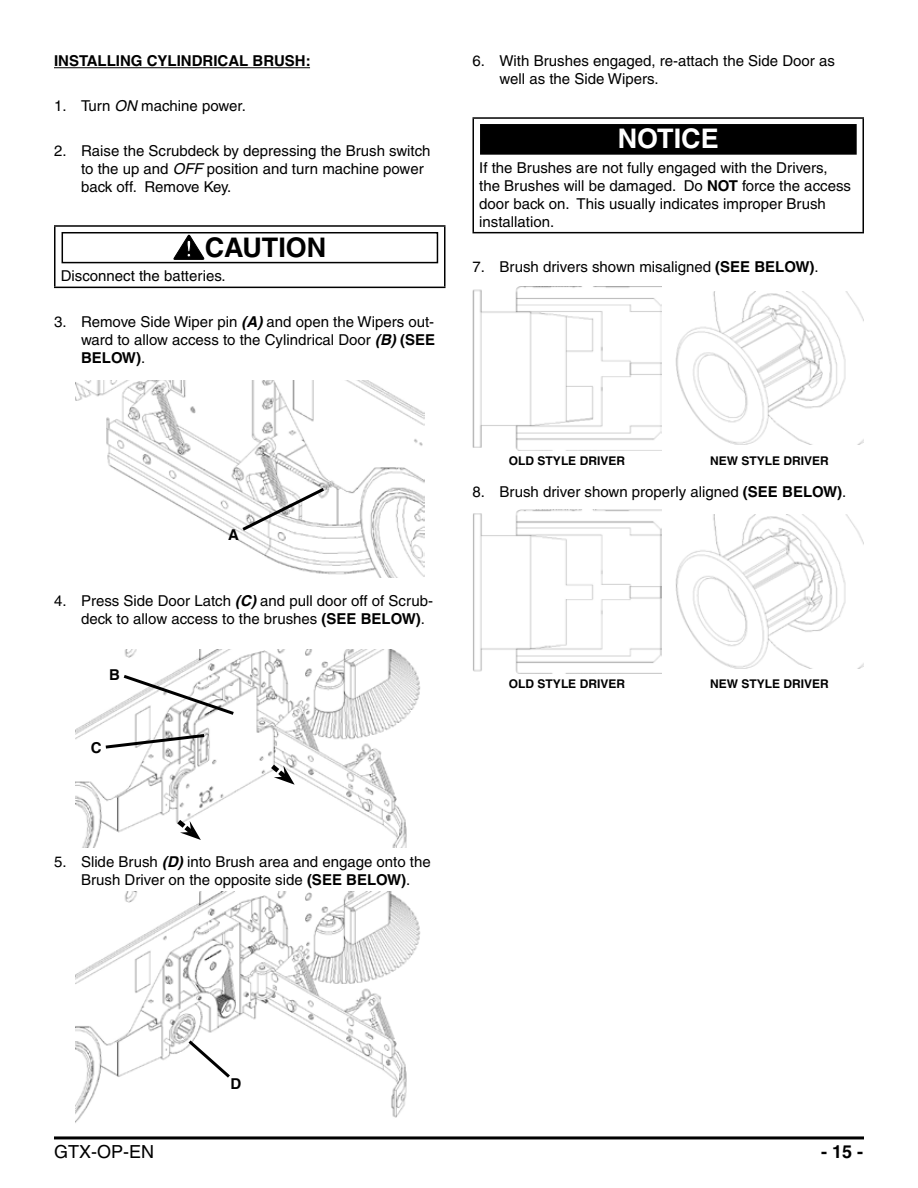
<style>
.page{position:relative;width:918px;height:1188px;background:#fff}
.page>*{position:absolute;margin:0;border:0;box-sizing:border-box;transform-origin:0 0}
.t1{font:700 27px "Helvetica";color:#000}
.t2{font:700 27px "Helvetica";color:#fff}
.t3{font:18px "Helvetica";color:#000}
.t4{font:700 18px "Helvetica";color:#000}
.t5{font:15px/18px "Helvetica";color:#000}
.t6{font:700 15px "Helvetica";color:#000}
.t7{font:700 12px "Helvetica";color:#000}
.s1{font-style:italic}
.s2{font-weight:700;font-style:italic}
.s3{font-weight:700}
</style>
<div class="page">
<hr style="left:54px;top:1136px;width:810px;height:3px;background:#000">
<hr style="left:54px;top:67px;width:256px;height:1px;background:#000">
<hr style="left:54px;top:225px;width:392px;height:2px;background:#000">
<hr style="left:54px;top:227px;width:2px;height:60px;background:#000">
<hr style="left:444px;top:227px;width:2px;height:60px;background:#000">
<hr style="left:54px;top:287px;width:392px;height:1px;background:#000">
<div style="left:62px;top:232px;width:376px;height:31px;background:#fff;border:2px solid #000"></div>
<svg style="left:173px;top:234px;width:31px;height:26px"></svg>
<hr style="left:472px;top:117px;width:392px;height:2px;background:#000">
<hr style="left:472px;top:119px;width:2px;height:113px;background:#000">
<hr style="left:862px;top:119px;width:2px;height:113px;background:#000">
<hr style="left:472px;top:232px;width:392px;height:1px;background:#000">
<div style="left:480px;top:124px;width:377px;height:31px;background:#000;border:2px solid #000"></div>
<img style="left:75px;top:380px;width:349px;height:198px">
<svg style="left:239px;top:485px;width:88px;height:48px"></svg>
<img style="left:75px;top:892px;width:346px;height:231px">
<svg style="left:185px;top:1037px;width:48px;height:44px"></svg>
<img style="left:472px;top:286px;width:190px;height:164px">
<img style="left:675px;top:291px;width:189px;height:154px">
<img style="left:473px;top:510px;width:189px;height:164px">
<img style="left:675px;top:515px;width:189px;height:153px">
<img style="left:75px;top:650px;width:346px;height:198px">
<svg style="left:120px;top:672px;width:117px;height:45px"></svg>
<svg style="left:172px;top:815px;width:29px;height:25px"></svg>
<svg style="left:266px;top:760px;width:29px;height:25px"></svg>
<svg style="left:103px;top:732px;width:104px;height:18px"></svg>
<p class="t6" style="left:54px;top:52px;width:258px">INSTALLING CYLINDRICAL BRUSH:</p>
<p class="t5" style="left:54px;top:97px;width:193px">1. Turn <span class="s1">ON</span> machine power.</p>
<p class="t5" style="left:81px;top:142px;width:351px;text-indent:-27px">2. Raise the Scrubdeck by depressing the Brush switch to the up and <span class="s1">OFF</span> position and turn machine power back off. Remove Key.</p>
<h1 class="t1" style="left:205px;top:231px;width:123px">CAUTION</h1>
<p class="t5" style="left:61px;top:267px;width:167px">Disconnect the batteries.</p>
<p class="t5" style="left:81px;top:313px;width:356px;text-align:justify;text-indent:-27px">3. Remove Side Wiper pin <span class="s2">(A)</span> and open the Wipers out&shy;ward to allow access to the Cylindrical Door <span class="s2">(B)</span> <span class="s3">(SEE BELOW)</span>.</p>
<p class="t6" style="left:228px;top:526px;width:12px">A</p>
<p class="t5" style="left:81px;top:592px;width:354px;text-indent:-27px">4. Press Side Door Latch <span class="s2">(C)</span> and pull door off of Scrub&shy;deck to allow access to the brushes <span class="s3">(SEE BELOW)</span>.</p>
<p class="t6" style="left:109px;top:666px;width:12px">B</p>
<p class="t6" style="left:91px;top:738px;width:12px">C</p>
<p class="t5" style="left:500px;top:52px;width:337px;text-indent:-27px">6. With Brushes engaged, re-attach the Side Door as well as the Side Wipers.</p>
<h1 class="t2" style="left:618px;top:122px;width:102px">NOTICE</h1>
<p class="t5" style="left:479px;top:158px;width:373px">If the Brushes are not fully engaged with the Drivers, the Brushes will be damaged. Do <span class="s3">NOT</span> force the access door back on. This usually indicates improper Brush installation.</p>
<p class="t5" style="left:472px;top:258px;width:348px">7. Brush drivers shown misaligned <span class="s3">(SEE BELOW)</span>.</p>
<p class="t7" style="left:509px;top:453px;width:118px">OLD STYLE DRIVER</p>
<p class="t7" style="left:710px;top:453px;width:120px">NEW STYLE DRIVER</p>
<p class="t5" style="left:472px;top:483px;width:375px">8. Brush driver shown properly aligned <span class="s3">(SEE BELOW)</span>.</p>
<p class="t7" style="left:509px;top:677px;width:118px">OLD STYLE DRIVER</p>
<p class="t7" style="left:710px;top:677px;width:120px">NEW STYLE DRIVER</p>
<p class="t5" style="left:54px;top:853px;width:378px;text-align:center">5. Slide Brush <span class="s2">(D)</span> into Brush area and engage onto the<br>Brush Driver on the opposite side <span class="s3">(SEE BELOW)</span>.</p>
<p class="t6" style="left:231px;top:1075px;width:12px">D</p>
<p class="t3" style="left:54px;top:1141px;width:102px">GTX-OP-EN</p>
<p class="t4" style="left:821px;top:1141px;width:44px">- 15 -</p>
</div>
